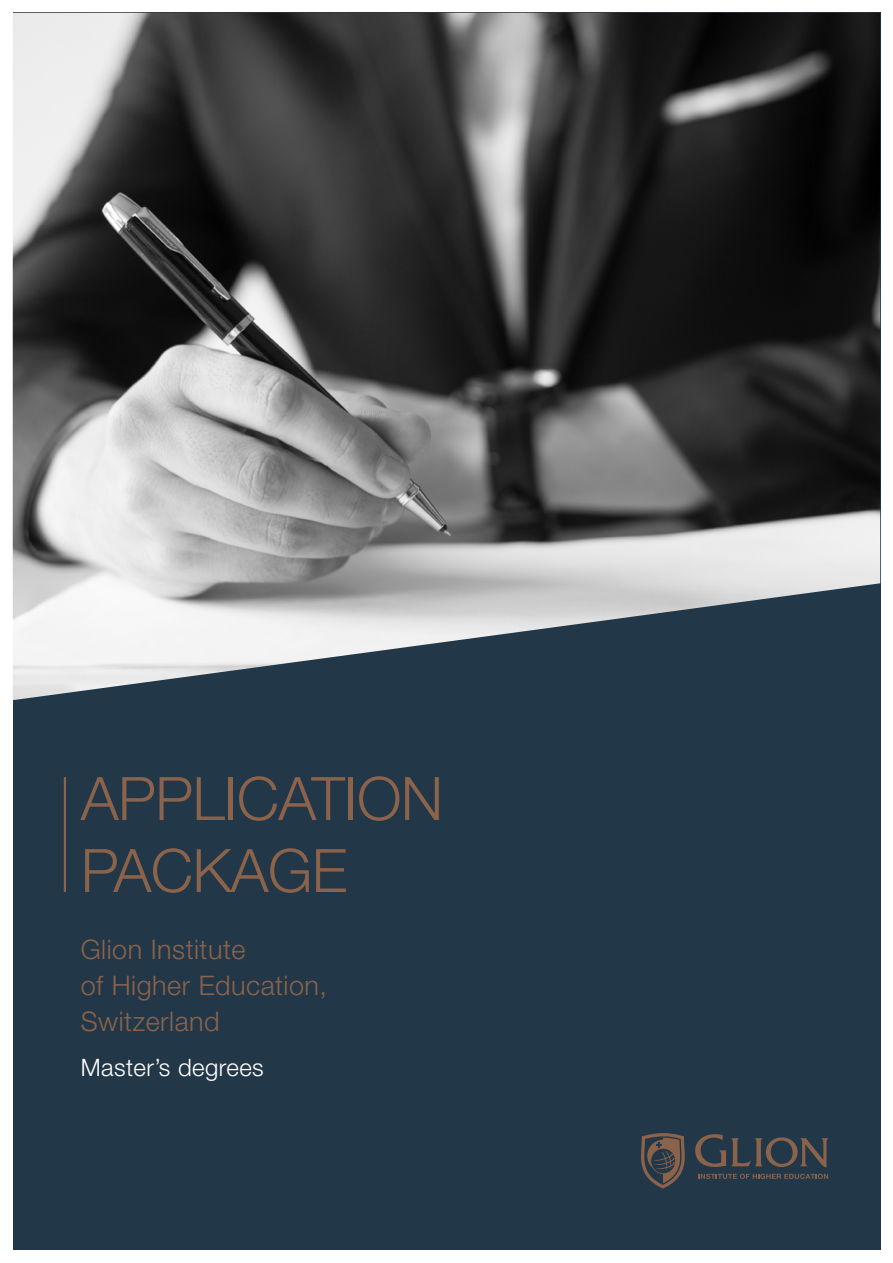
<style>
.page{position:relative;width:893px;height:1263px;background:#fff}
.page>*{position:absolute;margin:0;border:0;box-sizing:border-box;transform-origin:0 0}
.t1{font:300 60px/72px "Helvetica Neue LT Pro";letter-spacing:-.01em;color:#8b634b}
.t2{font:300 27px/36px "Helvetica Neue LT Pro";letter-spacing:.02em;color:#8b634b}
.t3{font:300 24px "Helvetica Neue LT Pro";letter-spacing:.02em;color:#fff}
</style>
<div class="page">
<div style="left:13px;top:13px;width:867px;height:1237px;background:#223748"></div>
<svg style="left:698px;top:1174px;width:130px;height:5px"></svg>
<svg style="left:695px;top:1134px;width:134px;height:34px"></svg>
<svg style="left:641px;top:1133px;width:44px;height:55px"></svg>
<img style="left:13px;top:13px;width:867px;height:687px">
<hr style="left:64px;top:777px;width:2px;height:115px;background:#8b634b">
<h1 class="t1" style="left:81px;top:761px;width:364px">APPLICATION<br>PACKAGE</h1>
<p class="t2" style="left:81px;top:931px;width:248px">Glion Institute<br>of Higher Education,<br>Switzerland</p>
<p class="t3" style="left:81px;top:1053px;width:184px">Master’s degrees</p>
</div>
